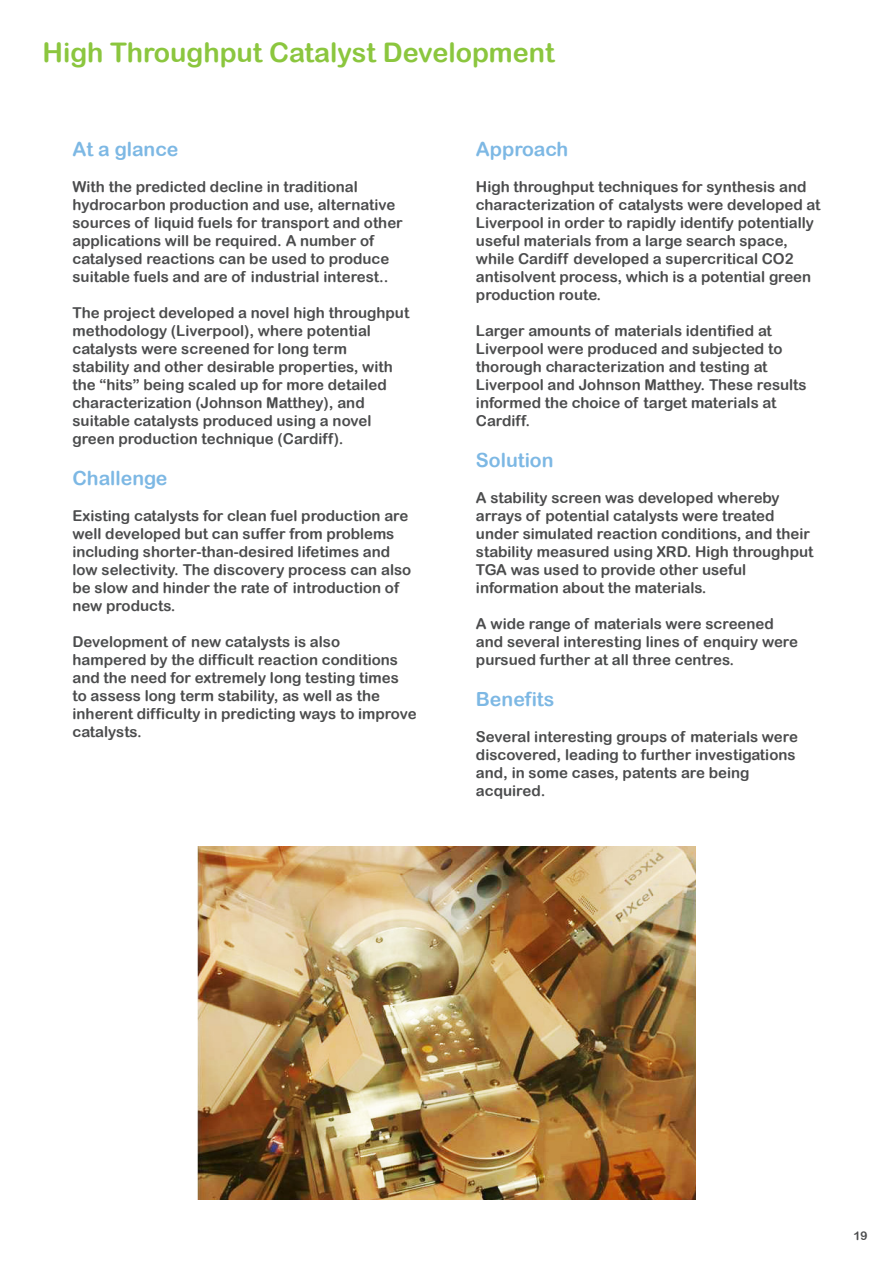
<style>
.page{position:relative;width:893px;height:1263px;background:#fff}
.page>*{position:absolute;margin:0;border:0;box-sizing:border-box;transform-origin:0 0}
.t1{font:27px "Arial Rounded MT Bold";color:#8bc63e}
.t2{font:19.5px "Arial Rounded MT Bold";color:#7db8e4}
.t3{font:15px/18px "Arial Rounded MT Bold";color:#4b4c4d}
.t4{font:12px "Arial Rounded MT Bold";color:#4b4c4d}
</style>
<div class="page">
<img style="left:198px;top:846px;width:497px;height:354px">
<p class="t1" style="left:43px;top:37px;width:514px">High Throughput Catalyst Development</p>
<p class="t2" style="left:73px;top:137px;width:108px">At a glance</p>
<p class="t3" style="left:73px;top:177px;width:332px">With the predicted decline in traditional hydrocarbon production and use, alternative sources of liquid fuels for transport and other applications will be required. A number of catalysed reactions can be used to produce suitable fuels and are of industrial interest..</p>
<p class="t3" style="left:73px;top:303px;width:338px">The project developed a novel high throughput methodology (Liverpool), where potential catalysts were screened for long term<br>stability and other desirable properties, with the “hits” being scaled up for more detailed characterization (Johnson Matthey), and suitable catalysts produced using a novel green production technique (Cardiff).</p>
<p class="t2" style="left:73px;top:467px;width:97px">Challenge</p>
<p class="t3" style="left:73px;top:506px;width:340px">Existing catalysts for clean fuel production are well developed but can suffer from problems including shorter-than-desired lifetimes and low selectivity. The discovery process can also be slow and hinder the rate of introduction of new products.</p>
<p class="t3" style="left:73px;top:632px;width:346px">Development of new catalysts is also hampered by the difficult reaction conditions and the need for extremely long testing times to assess long term stability, as well as the inherent difficulty in predicting ways to improve catalysts.</p>
<p class="t2" style="left:476px;top:137px;width:94px">Approach</p>
<p class="t3" style="left:476px;top:177px;width:346px">High throughput techniques for synthesis and characterization of catalysts were developed at Liverpool in order to rapidly identify potentially useful materials from a large search space, while Cardiff developed a supercritical CO2 antisolvent process, which is a potential green production route.</p>
<p class="t3" style="left:476px;top:321px;width:332px">Larger amounts of materials identified at Liverpool were produced and subjected to thorough characterization and testing at Liverpool and Johnson Matthey. These results informed the choice of target materials at Cardiff.</p>
<p class="t2" style="left:476px;top:449px;width:79px">Solution</p>
<p class="t3" style="left:476px;top:488px;width:339px">A stability screen was developed whereby arrays of potential catalysts were treated under simulated reaction conditions, and their stability measured using XRD. High throughput TGA was used to provide other useful information about the materials.</p>
<p class="t3" style="left:476px;top:614px;width:324px">A wide range of materials were screened and several interesting lines of enquiry were pursued further at all three centres.</p>
<p class="t2" style="left:476px;top:688px;width:80px">Benefits</p>
<p class="t3" style="left:476px;top:728px;width:324px">Several interesting groups of materials were discovered, leading to further investigations and, in some cases, patents are being acquired.</p>
<p class="t4" style="left:853px;top:1228px;width:16px">19</p>
</div>
